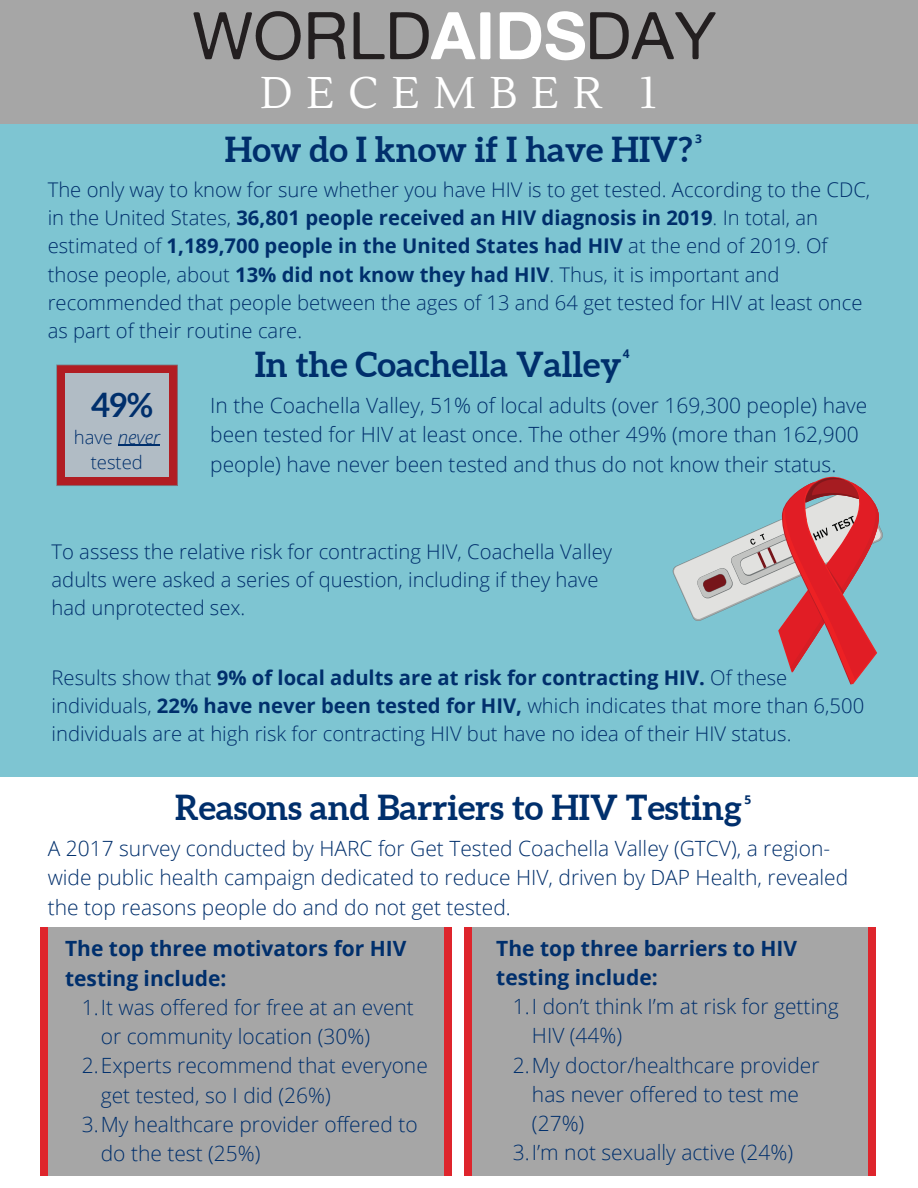
<style>
.page{position:relative;width:918px;height:1188px;background:#fff}
.page>*{position:absolute;margin:0;border:0;box-sizing:border-box;transform-origin:0 0}
.t1{font:44.25px "Lustria";letter-spacing:.305em;color:#fff}
.t2{font:700 34.5px "Aleo";color:#002f6c}
.t3{font:700 33px "Aleo";color:#002f6c}
.t4{font:300 21px/29.2px "Open Sans";color:#002f6c}
.t5{font:700 21px/29.2px "Open Sans";color:#002f6c}
.t6{font:300 20.25px/28.2px "Open Sans";color:#002f6c}
.t7{font:300 18.45px/25.8px "Open Sans";color:#002f6c;text-align:center}
.t8{font:700 12px "Open Sans";color:#002f6c}
.s1{font-weight:700}
.s2{font-style:italic}
</style>
<div class="page">
<div style="left:0;top:120px;width:918px;height:657px;background:#7ec5d2"></div>
<div style="left:0;top:0;width:918px;height:124px;background:#a6a6a6"></div>
<svg style="left:673px;top:477px;width:210px;height:208px"></svg>
<svg style="left:56px;top:365px;width:122px;height:121px;background:#ab2a30"></svg>
<div style="left:65px;top:374px;width:104px;height:103px;background:#b1bcc5"></div>
<hr style="left:118px;top:445px;width:42px;height:1px;background:#002f6c">
<div style="left:40px;top:927px;width:412px;height:249px;background:#de252c"></div>
<div style="left:48px;top:927px;width:396px;height:249px;background:#a6a6a6"></div>
<div style="left:464px;top:927px;width:412px;height:249px;background:#de252c"></div>
<div style="left:472px;top:927px;width:396px;height:249px;background:#a6a6a6"></div>
<svg style="left:193px;top:11px;width:108px;height:49px"></svg>
<svg style="left:308px;top:12px;width:38px;height:47px"></svg>
<svg style="left:354px;top:12px;width:136px;height:47px"></svg>
<svg style="left:500px;top:11px;width:216px;height:49px"></svg>
<p class="t1" style="left:260px;top:65px;width:399px">DECEMBER 1</p>
<p class="t8" style="left:695px;top:130px;width:8px">3</p>
<p class="t2" style="left:225px;top:130px;width:469px">How do I know if I have HIV?</p>
<p class="t6" style="left:48px;top:175px;width:824px">The only way to know for sure whether you have HIV is to get tested. According to the CDC, in the United States, <span class="s1">36,801 people received an HIV diagnosis in 2019</span>. In total, an estimated of <span class="s1">1,189,700 people in the United States had HIV</span> at the end of 2019. Of those people, about <span class="s1">13% did not know they had HIV</span>. Thus, it is important and recommended that people between the ages of 13 and 64 get tested for HIV at least once as part of their routine care.</p>
<p class="t2" style="left:255px;top:344px;width:368px">In the Coachella Valley</p>
<p class="t4" style="left:210px;top:390px;width:659px">In the Coachella Valley, 51% of local adults (over 169,300 people) have been tested for HIV at least once. The other 49% (more than 162,900 people) have never been tested and thus do not know their status.</p>
<p class="t8" style="left:623px;top:345px;width:8px">4</p>
<p class="t3" style="left:91px;top:386px;width:64px">49%</p>
<p class="t7" style="left:74px;top:423px;width:88px">have <span class="s2">never </span>tested</p>
<p class="t6" style="left:52px;top:537px;width:562px">To assess the relative risk for contracting HIV, Coachella Valley adults were asked a series of question, including if they have had unprotected sex.</p>
<p class="t6" style="left:52px;top:663px;width:814px">Results show that <span class="s1">9% of local adults are at risk for contracting HIV.</span> Of these individuals, <span class="s1">22% have never been tested for HIV,</span> which indicates that more than 6,500 individuals are at high risk for contracting HIV but have no idea of their HIV status.</p>
<p class="t2" style="left:175px;top:788px;width:568px">Reasons and Barriers to HIV Testing</p>
<p class="t4" style="left:48px;top:833px;width:802px">A 2017 survey conducted by HARC for Get Tested Coachella Valley (GTCV), a region&shy;wide public health campaign dedicated to reduce HIV, driven by DAP Health, revealed the top reasons people do and do not get tested.</p>
<p class="t8" style="left:745px;top:792px;width:8px">5</p>
<p class="t5" style="left:65px;top:934px;width:343px">The top three motivators for HIV testing include:</p>
<p class="t4" style="left:101px;top:992px;width:315px;text-indent:-19px">1.It was offered for free at an event or community location (30%)</p>
<p class="t4" style="left:101px;top:1050px;width:329px;text-indent:-19px">2.Experts recommend that everyone get tested, so I did (26%)</p>
<p class="t4" style="left:101px;top:1109px;width:319px;text-indent:-19px">3.My healthcare provider offered to do the test (25%)</p>
<p class="t5" style="left:496px;top:933px;width:302px">The top three barriers to HIV testing include:</p>
<p class="t4" style="left:532px;top:991px;width:308px;text-indent:-19px">1.I don’t think I’m at risk for getting<br>HIV (44%)</p>
<p class="t4" style="left:532px;top:1050px;width:289px;text-indent:-19px">2.My doctor/healthcare provider has never offered to test me (27%)</p>
<p class="t4" style="left:513px;top:1138px;width:282px">3.I’m not sexually active (24%)</p>
</div>
